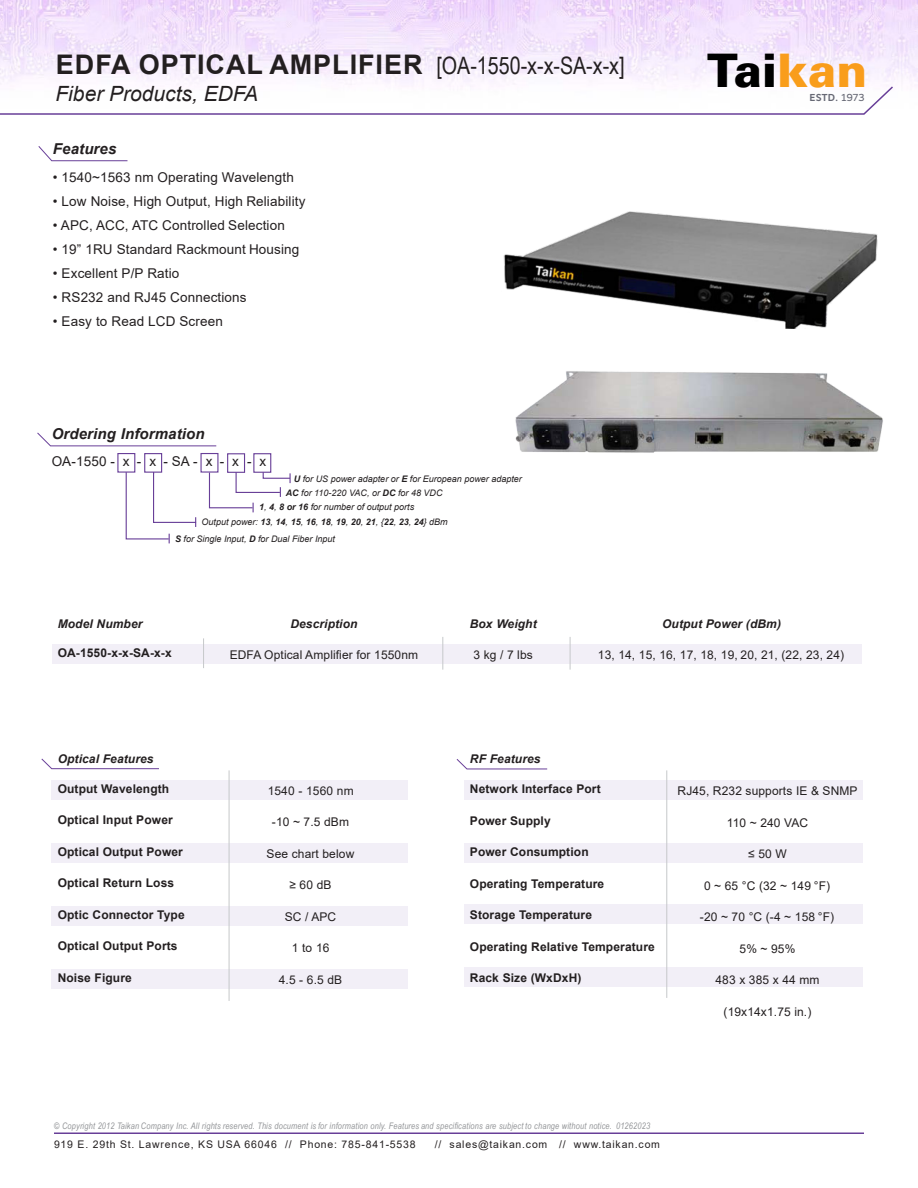
<style>
.page{position:relative;width:918px;height:1188px;background:#fff}
.page>*{position:absolute;margin:0;border:0;box-sizing:border-box;transform-origin:0 0}
.t1{font:900 46.2px "Univers";color:#000}
.t2{font:700 27px "Arial";letter-spacing:.035em;color:#231f20}
.t3{font:italic 21px "Arial";color:#231f20}
.t4{font:italic 700 15px "Arial";letter-spacing:.01em;color:#231f20}
.t5{font:13.5px "Arial";letter-spacing:.01em;color:#231f20}
.t6{font:700 12px "Arial";letter-spacing:.01em;color:#231f20}
.t7{font:12px "Arial";letter-spacing:.01em;color:#231f20}
.t8{font:italic 700 12px "Arial";letter-spacing:.01em;color:#231f20}
.t9{font:10.5px "Arial";letter-spacing:.075em;color:#231f20}
.t10{font:700 10.05px "Motiva Sans";color:#666874}
.t11{font:italic 9px "Arial";color:#231f20}
.t12{font:italic 9px "Arial Narrow";letter-spacing:.02em;color:#939598}
.s1{font-family:"Arial Narrow";font-weight:400;font-size:24px}
.s2{font-weight:700}
.s3{color:#f99d1c}
.s4{font-weight:400}
</style>
<div class="page">
<hr style="left:54px;top:1132px;width:810px;height:2px;background:#683f98">
<img style="left:0;top:0;width:918px;height:86px">
<svg style="left:0;top:85px;width:895px;height:30px"></svg>
<svg style="left:38px;top:146px;width:90px;height:15px"></svg>
<svg style="left:41px;top:758px;width:118px;height:11px"></svg>
<div style="left:52px;top:780px;width:356px;height:20px;background:#f2eff7"></div>
<div style="left:52px;top:843px;width:356px;height:20px;background:#f2eff7"></div>
<div style="left:52px;top:906px;width:356px;height:20px;background:#f2eff7"></div>
<div style="left:52px;top:969px;width:356px;height:20px;background:#f2eff7"></div>
<hr style="left:229px;top:770px;width:1px;height:231px;background:#c6c8ca">
<svg style="left:456px;top:759px;width:92px;height:11px"></svg>
<div style="left:464px;top:780px;width:398px;height:20px;background:#f2eff7"></div>
<div style="left:464px;top:843px;width:398px;height:20px;background:#f2eff7"></div>
<div style="left:464px;top:905px;width:398px;height:19px;background:#f2eff7"></div>
<div style="left:464px;top:968px;width:398px;height:19px;background:#f2eff7"></div>
<hr style="left:666px;top:770px;width:1px;height:228px;background:#c6c8ca">
<div style="left:52px;top:644px;width:810px;height:20px;background:#f2eff7"></div>
<hr style="left:203px;top:638px;width:1px;height:30px;background:#c6c8ca">
<hr style="left:570px;top:637px;width:1px;height:33px;background:#c6c8ca">
<hr style="left:442px;top:637px;width:1px;height:33px;background:#c6c8ca">
<svg style="left:37px;top:432px;width:180px;height:15px"></svg>
<div style="left:117px;top:453px;width:18px;height:20px;border:1px solid #683f98"></div>
<div style="left:144px;top:453px;width:18px;height:20px;border:1px solid #683f98"></div>
<svg style="left:125px;top:471px;width:72px;height:72px"></svg>
<div style="left:200px;top:453px;width:18px;height:20px;border:1px solid #683f98"></div>
<div style="left:227px;top:453px;width:18px;height:20px;border:1px solid #683f98"></div>
<img style="left:503px;top:211px;width:375px;height:117px">
<img style="left:515px;top:371px;width:368px;height:82px">
<div style="left:253px;top:453px;width:18px;height:20px;border:1px solid #683f98"></div>
<svg style="left:208px;top:471px;width:83px;height:41px"></svg>
<h2 class="t2" style="left:56px;top:54px;width:570px">EDFA OPTICAL AMPLIFIER <span class="s1">[OA-1550-x-x-SA-x-x]</span></h2>
<h3 class="t3" style="left:56px;top:85px;width:204px">Fiber Products, EDFA</h3>
<p class="t4" style="left:53px;top:143px;width:65px">Features</p>
<p class="t5" style="left:53px;top:172px;width:243px">• 1540~1563 nm Operating Wavelength</p>
<p class="t5" style="left:53px;top:196px;width:254px">• Low Noise, High Output, High Reliability</p>
<p class="t5" style="left:53px;top:220px;width:233px">• APC, ACC, ATC Controlled Selection</p>
<p class="t5" style="left:53px;top:244px;width:248px">• 19” 1RU Standard Rackmount Housing</p>
<p class="t5" style="left:53px;top:268px;width:128px">• Excellent P/P Ratio</p>
<p class="t5" style="left:53px;top:292px;width:195px">• RS232 and RJ45 Connections</p>
<p class="t5" style="left:53px;top:316px;width:172px">• Easy to Read LCD Screen</p>
<p class="t4" style="left:52px;top:428px;width:155px">Ordering Information</p>
<p class="t5" style="left:52px;top:457px;width:216px">OA-1550- x - x -SA- x - x - x</p>
<p class="t11" style="left:294px;top:475px;width:230px"><span class="s2">U</span> for US power adapter or <span class="s2">E</span> for European power adapter</p>
<p class="t11" style="left:286px;top:489px;width:158px"><span class="s2">AC</span> for 110-220 VAC, or <span class="s2">DC</span> for 48 VDC</p>
<p class="t11" style="left:259px;top:504px;width:157px"><span class="s2">1</span>, <span class="s2">4</span>, <span class="s2">8 or 16</span> for number of output ports</p>
<p class="t11" style="left:202px;top:518px;width:248px">Output power: <span class="s2">13</span>, <span class="s2">14</span>, <span class="s2">15</span>, <span class="s2">16</span>, <span class="s2">18</span>, <span class="s2">19</span>, <span class="s2">20</span>, <span class="s2">21</span>, {<span class="s2">22</span>, <span class="s2">23</span>, <span class="s2">24</span>} dBm</p>
<p class="t11" style="left:175px;top:536px;width:162px"><span class="s2">S</span> for Single Input, <span class="s2">D</span> for Dual Fiber Input</p>
<h1 class="t1" style="left:707px;top:54px;width:162px">Tai<span class="s3">kan</span></h1>
<p class="t10" style="left:809px;top:94px;width:57px">ESTD. <span class="s4">1973</span></p>
<p class="t8" style="left:58px;top:619px;width:86px">Model Number</p>
<p class="t6" style="left:58px;top:649px;width:116px">OA-1550-x-x-SA-x-x</p>
<p class="t8" style="left:290px;top:619px;width:69px">Description</p>
<p class="t7" style="left:230px;top:651px;width:190px">EDFA Optical Amplifier for 1550nm</p>
<p class="t8" style="left:470px;top:619px;width:68px">Box Weight</p>
<p class="t7" style="left:474px;top:650px;width:61px">3kg/7lbs</p>
<p class="t8" style="left:662px;top:619px;width:120px">Output Power (dBm)</p>
<p class="t7" style="left:598px;top:651px;width:248px">13, 14, 15, 16, 17, 18, 19, 20, 21, (22, 23, 24)</p>
<p class="t8" style="left:58px;top:754px;width:97px">Optical Features</p>
<p class="t8" style="left:470px;top:755px;width:72px">RF Features</p>
<p class="t6" style="left:58px;top:784px;width:113px">Output Wavelength</p>
<p class="t6" style="left:58px;top:816px;width:117px">Optical Input Power</p>
<p class="t6" style="left:58px;top:847px;width:127px">Optical Output Power</p>
<p class="t6" style="left:58px;top:879px;width:118px">Optical Return Loss</p>
<p class="t6" style="left:58px;top:910px;width:129px">Optic Connector Type</p>
<p class="t6" style="left:58px;top:942px;width:121px">Optical Output Ports</p>
<p class="t6" style="left:58px;top:973px;width:76px">Noise Figure</p>
<p class="t7" style="left:268px;top:786px;width:87px">1540 - 1560 nm</p>
<p class="t7" style="left:272px;top:818px;width:79px">-10 ~ 7.5 dBm</p>
<p class="t7" style="left:267px;top:849px;width:89px">See chart below</p>
<p class="t7" style="left:290px;top:881px;width:44px">≥ 60 dB</p>
<p class="t7" style="left:285px;top:912px;width:53px">SC / APC</p>
<p class="t7" style="left:292px;top:944px;width:39px">1 to 16</p>
<p class="t7" style="left:279px;top:975px;width:65px">4.5 - 6.5 dB</p>
<p class="t6" style="left:470px;top:784px;width:132px">Network Interface Port</p>
<p class="t6" style="left:470px;top:816px;width:82px">Power Supply</p>
<p class="t6" style="left:470px;top:847px;width:120px">Power Consumption</p>
<p class="t6" style="left:470px;top:879px;width:136px">Operating Temperature</p>
<p class="t6" style="left:470px;top:910px;width:124px">Storage Temperature</p>
<p class="t6" style="left:470px;top:942px;width:186px">Operating Relative Temperature</p>
<p class="t6" style="left:470px;top:973px;width:113px">Rack Size (WxDxH)</p>
<p class="t7" style="left:678px;top:786px;width:182px">RJ45, R232 supports IE &amp; SNMP</p>
<p class="t7" style="left:727px;top:818px;width:83px">110 ~ 240 VAC</p>
<p class="t7" style="left:748px;top:849px;width:40px">≤50W</p>
<p class="t7" style="left:704px;top:881px;width:128px">0 ~ 65 °C (32 ~ 149 °F)</p>
<p class="t7" style="left:700px;top:912px;width:136px">-20 ~ 70 °C (-4 ~ 158 °F)</p>
<p class="t7" style="left:740px;top:944px;width:57px">5% ~ 95%</p>
<p class="t7" style="left:716px;top:975px;width:105px">483 x 385 x 44 mm</p>
<p class="t7" style="left:724px;top:1007px;width:89px">(19x14x1.75 in.)</p>
<p class="t12" style="left:54px;top:1122px;width:598px">© Copyright 2012 Taikan Company Inc. All rights reserved. This document is for information only. Features and specifications are subject to change without notice. 01262023</p>
<p class="t9" style="left:54px;top:1140px;width:363px">919 E. 29th St. Lawrence, KS USA 66046 // Phone: 785-841-5538</p>
<p class="t9" style="left:435px;top:1140px;width:227px">// sales@taikan.com // www.taikan.com</p>
</div>
